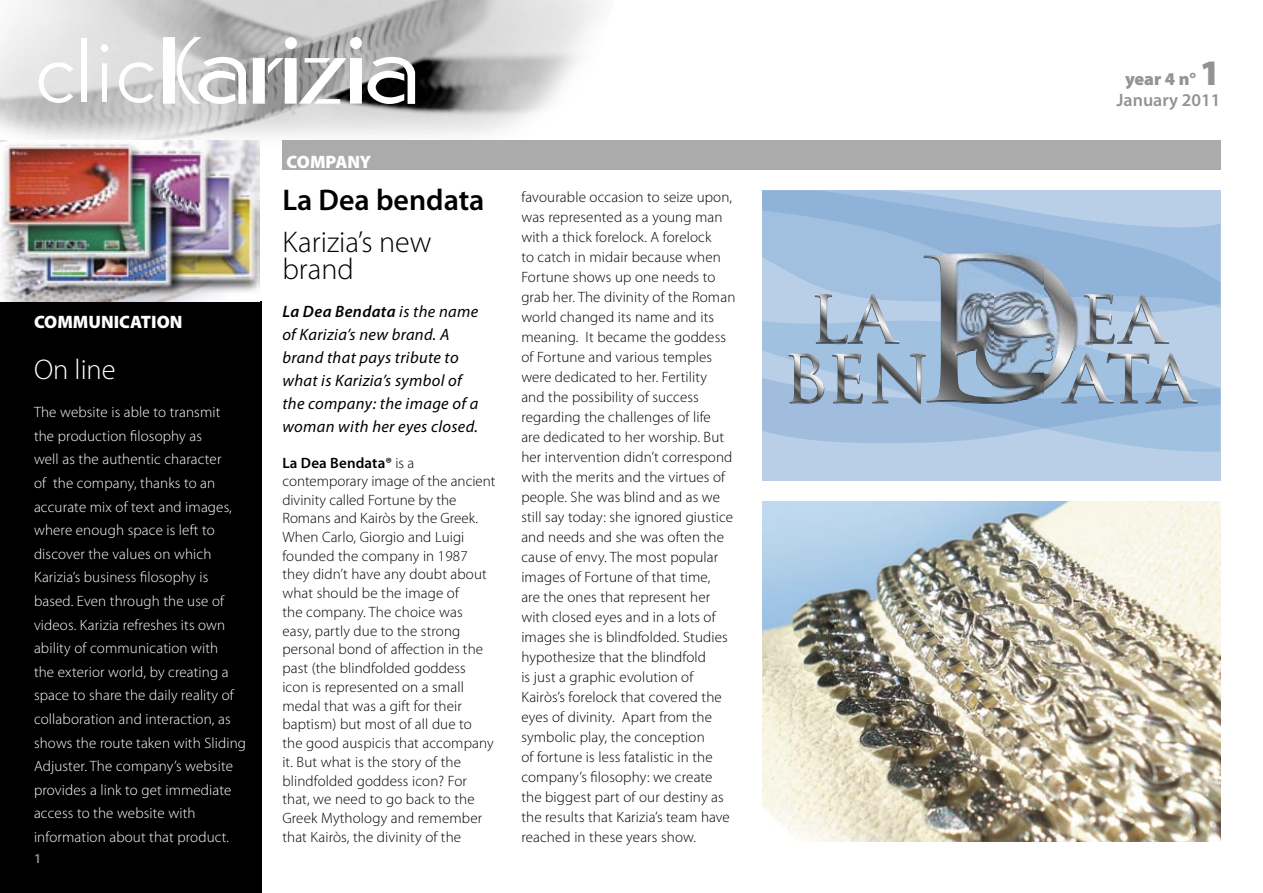
<style>
.page{position:relative;width:1263px;height:893px;background:#fff}
.page>*{position:absolute;margin:0;border:0;box-sizing:border-box;transform-origin:0 0}
.t1{font:300 83.55px "Avenir";color:#fff}
.t2{font:300 30px/27.5px "Myriad Pro";color:#000}
.t3{font:600 30px "Myriad Pro";color:#000}
.t4{font:300 28.5px "Myriad Pro";color:#fff}
.t5{font:900 18px "Myriad Pro";color:#fff}
.t6{font:600 18px/21.6px "Myriad Pro";color:#939393;text-align:center}
.t7{font:italic 16.5px/23px "Myriad Pro";letter-spacing:.02em;color:#000}
.t8{font:300 15px/20px "Myriad Pro";letter-spacing:.01em;color:#000}
.t9{font:300 15px/23.5px "Myriad Pro";letter-spacing:.01em;color:#fff}
.t10{font:600 13.5px "Myriad Pro";color:#939393}
.s1{font-weight:600}
.s2{font-weight:900}
.s3{font-weight:900;font-size:36px}
</style>
<div class="page">
<img style="left:1px;top:0;width:598px;height:140px">
<div style="left:163px;top:37px;width:12px;height:67px;background:#fff"></div>
<div style="left:253px;top:58px;width:12px;height:46px;background:#fff"></div>
<div style="left:285px;top:58px;width:12px;height:46px;background:#fff"></div>
<div style="left:350px;top:58px;width:12px;height:46px;background:#fff"></div>
<div style="left:285px;top:37px;width:12px;height:12px;background:#fff;border-radius:50%"></div>
<div style="left:350px;top:37px;width:12px;height:12px;background:#fff;border-radius:50%"></div>
<svg style="left:299px;top:58px;width:48px;height:46px"></svg>
<svg style="left:268px;top:58px;width:16px;height:16px"></svg>
<svg style="left:177px;top:37px;width:69px;height:67px"></svg>
<svg style="left:367px;top:55px;width:48px;height:49px"></svg>
<div style="left:762px;top:190px;width:458px;height:290px;background:#b9cee7"></div>
<svg style="left:1117px;top:443px;width:103px;height:9px"></svg>
<svg style="left:762px;top:190px;width:458px;height:65px"></svg>
<svg style="left:762px;top:255px;width:458px;height:188px"></svg>
<div style="left:0;top:302px;width:261px;height:591px;background:#000"></div>
<img style="left:0;top:140px;width:260px;height:162px">
<div style="left:282px;top:140px;width:938px;height:30px;background:#ababab"></div>
<img style="left:762px;top:502px;width:458px;height:340px">
<img style="left:993px;top:250px;width:50px;height:150px">
<img style="left:944px;top:250px;width:50px;height:100px">
<img style="left:1042px;top:299px;width:50px;height:51px">
<h1 class="t1" style="left:34px;top:24px;width:122px">clic</h1>
<p class="t5" style="left:34px;top:312px;width:150px">COMMUNICATION</p>
<h3 class="t4" style="left:34px;top:354px;width:83px">On line</h3>
<p class="t9" style="left:34px;top:401px;width:213px">The website is able to transmit<br>the production filosophy as<br>well as the authentic character<br>of the company, thanks to an accurate mix of text and images, where enough space is left to discover the values on which<br>Karizia’s business filosophy is based. Even through the use of videos. Karizia refreshes its own ability of communication with<br>the exterior world, by creating a space to share the daily reality of collaboration and interaction, as shows the route taken with Sliding<br>Adjuster. The company’s website provides a link to get immediate access to the website with information about that product.</p>
<p class="t10" style="left:34px;top:851px;width:9px">1</p>
<p class="t5" style="left:287px;top:151px;width:86px">COMPANY</p>
<h2 class="t3" style="left:282px;top:183px;width:204px">La Dea bendata</h2>
<h2 class="t2" style="left:282px;top:229px;width:151px">Karizia’s new brand</h2>
<p class="t7" style="left:282px;top:301px;width:197px"><span class="s1">La Dea Bendata</span> is the name of Karizia’s new brand. A brand that pays tribute to what is Karizia’s symbol of the company: the image of a woman with her eyes closed.</p>
<p class="t8" style="left:282px;top:453px;width:215px;line-height:18.8px"><span class="s1">La Dea Bendata®</span> is a contemporary image of the ancient divinity called Fortune by the<br>Romans and Kairòs by the Greek.<br>When Carlo, Giorgio and Luigi founded the company in 1987 they didn’t have any doubt about what should be the image of<br>the company. The choice was<br>easy, partly due to the strong personal bond of affection in the past (the blindfolded goddess icon is represented on a small medal that was a gift for their baptism) but most of all due to the good auspicis that accompany it. But what is the story of the blindfolded goddess icon? For that, we need to go back to the<br>Greek Mythology and remember that Kairòs, the divinity of the</p>
<p class="t8" style="left:521px;top:187px;width:216px">favourable occasion to seize upon, was represented as a young man with a thick forelock. A forelock<br>to catch in midair because when<br>Fortune shows up one needs to grab her. The divinity of the Roman world changed its name and its meaning. It became the goddess of Fortune and various temples were dedicated to her. Fertility<br>and the possibility of success regarding the challenges of life<br>are dedicated to her worship. But her intervention didn’t correspond with the merits and the virtues of people. She was blind and as we still say today: she ignored giustice and needs and she was often the cause of envy. The most popular images of Fortune of that time,<br>are the ones that represent her with closed eyes and in a lots of images she is blindfolded. Studies hypothesize that the blindfold<br>is just a graphic evolution of<br>Kairòs’s forelock that covered the eyes of divinity. Apart from the symbolic play, the conception<br>of fortune is less fatalistic in the company’s filosophy: we create the biggest part of our destiny as the results that Karizia’s team have reached in these years show.</p>
<p class="t6" style="left:1116px;top:68px;width:106px"><span class="s2">year 4 n°</span> <span class="s3">1<br></span>January 2011</p>
</div>
